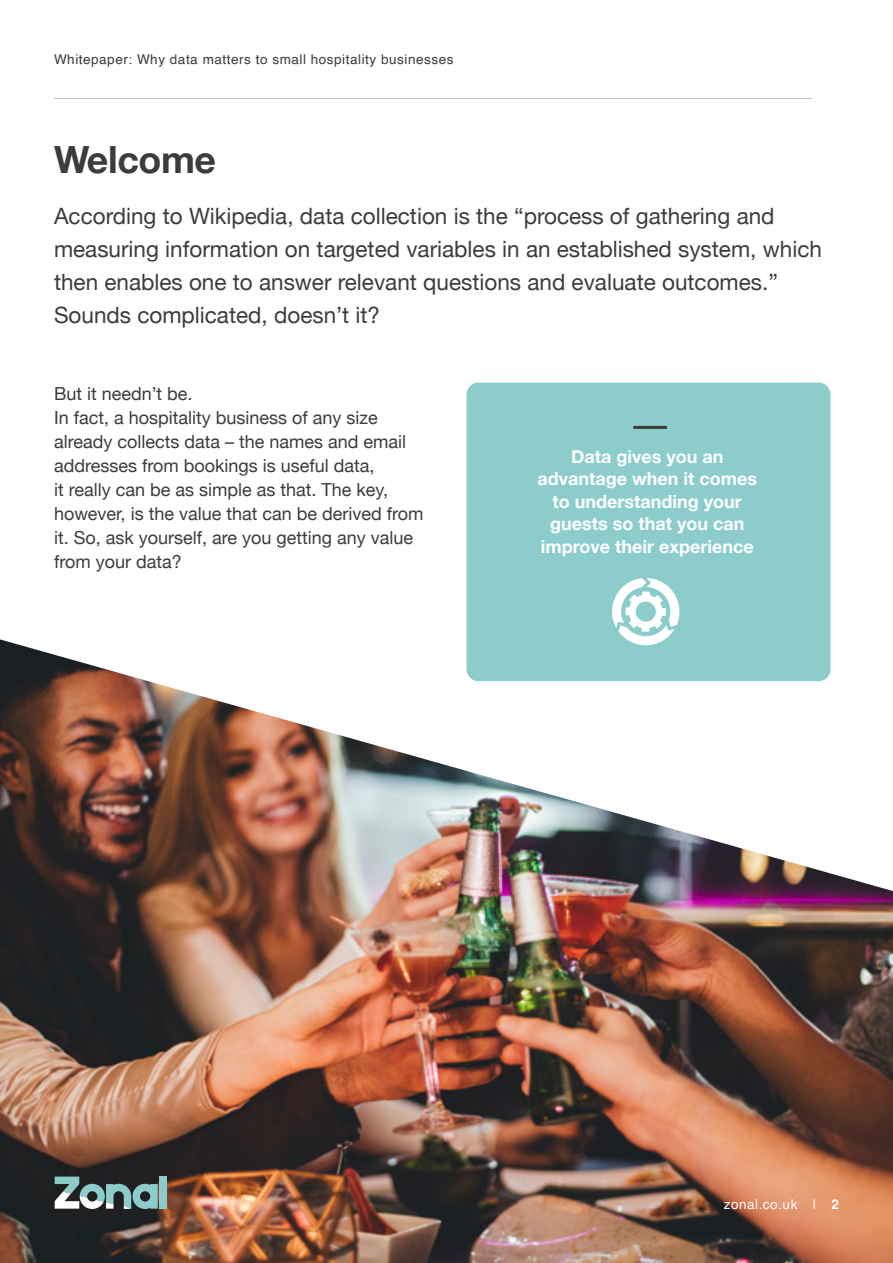
<style>
.page{position:relative;width:893px;height:1263px;background:#fff}
.page>*{position:absolute;margin:0;border:0;box-sizing:border-box;transform-origin:0 0}
.t1{font:700 37.5px "Helvetica Neue";letter-spacing:-.01em;color:#3c3c3b}
.t2{font:22.5px/33px "Helvetica Neue";color:#3c3c3b}
.t3{font:18px/24px "Helvetica Neue";color:#3c3c3b}
.t4{font:700 18px/22.5px "Helvetica Neue";color:#fff;text-align:center}
.t5{font:13.5px "Helvetica";letter-spacing:.04em;color:#3c3c3b}
.t6{font:13.5px "Helvetica";letter-spacing:.04em;color:#fff}
.s1{font-weight:700}
</style>
<div class="page">
<div style="left:466px;top:383px;width:364px;height:298px;background:#8ccdcc;border-radius:12px"></div>
<img style="left:0;top:639px;width:893px;height:624px">
<hr style="left:633px;top:426px;width:34px;height:3px;background:#3c3c3b">
<hr style="left:54px;top:98px;width:758px;height:1px;background:#c0c0c0">
<div style="left:159px;top:1176px;width:7px;height:32px;background:#8ccdcc"></div>
<svg style="left:55px;top:1176px;width:103px;height:33px;background:#6a8485"></svg>
<svg style="left:612px;top:578px;width:67px;height:67px"></svg>
<p class="t5" style="left:54px;top:49px;width:401px">Whitepaper: Why data matters to small hospitality businesses</p>
<h1 class="t1" style="left:54px;top:130px;width:164px">Welcome</h1>
<p class="t2" style="left:54px;top:201px;width:769px">According to Wikipedia, data collection is the “process of gathering and measuring information on targeted variables in an established system, which then enables one to answer relevant questions and evaluate outcomes.” Sounds complicated, doesn’t it?</p>
<p class="t3" style="left:54px;top:382px;width:371px">But it needn’t be.<br>In fact, a hospitality business of any size already collects data – the names and email addresses from bookings is useful data,<br>it really can be as simple as that. The key, however, is the value that can be derived from it. So, ask yourself, are you getting any value from your data?</p>
<p class="t4" style="left:537px;top:445px;width:221px">Data gives you an advantage when it comes to understanding your guests so that you can improve their experience</p>
<p class="t6" style="left:724px;top:1194px;width:117px">zonal.co.uk | <span class="s1">2</span></p>
</div>
